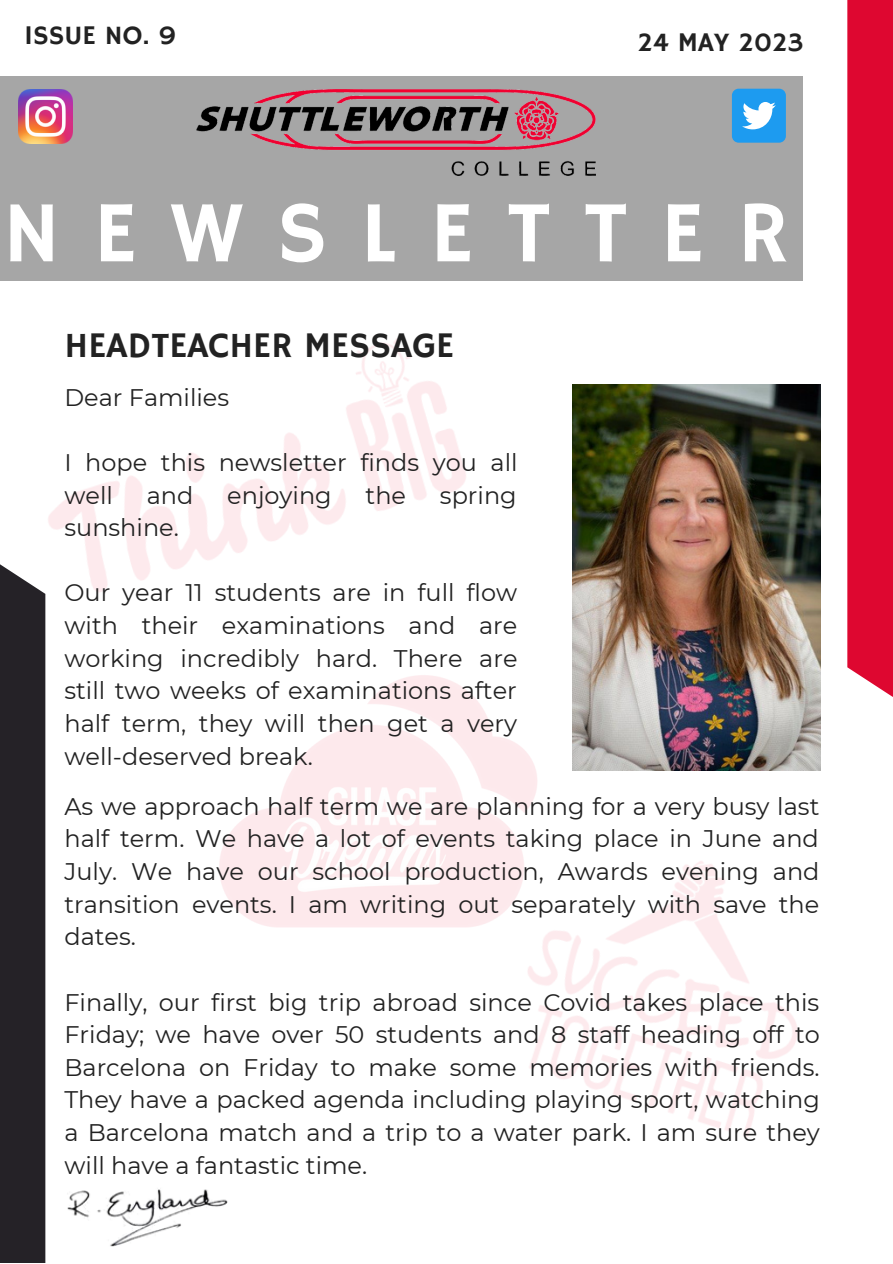
<style>
.page{position:relative;width:893px;height:1264px;background:#fff}
.page>*{position:absolute;margin:0;border:0;box-sizing:border-box;transform-origin:0 0}
.t1{font:87.45px "Hammersmith One";letter-spacing:.38em;color:#fff}
.t2{font:36px "Hammersmith One";color:#222}
.t3{font:26.85px "Hammersmith One";color:#222}
.t4{font:24px/32.5px "Montserrat";color:#222;text-align:justify}
</style>
<div class="page">
<img style="left:529px;top:737px;width:292px;height:400px">
<img style="left:45px;top:742px;width:676px;height:266px">
<img style="left:0;top:280px;width:641px;height:462px">
<img style="left:573px;top:384px;width:247px;height:386px">
<div style="left:0;top:76px;width:803px;height:204px;background:#a6a6a6"></div>
<div style="left:0;top:564px;width:45px;height:698px;background:#252227"></div>
<div style="left:847px;top:0;width:45px;height:697px;background:#de0730"></div>
<img style="left:196px;top:89px;width:399px;height:87px">
<img style="left:67px;top:1189px;width:161px;height:58px">
<div style="left:731px;top:89px;width:54px;height:54px;background:#1d9bf0;border-radius:7px"></div>
<svg style="left:742px;top:102px;width:33px;height:27px"></svg>
<img style="left:18px;top:89px;width:54px;height:54px">
<p class="t3" style="left:24px;top:20px;width:154px">ISSUE NO. 9</p>
<p class="t3" style="left:637px;top:27px;width:167px">24 MAY 2023</p>
<p class="t1" style="left:2px;top:182px;width:787px">NEWSLETTER</p>
<p class="t2" style="left:64px;top:324px;width:391px">HEADTEACHER MESSAGE</p>
<p class="t4" style="left:64px;top:381px;width:166px">Dear Families</p>
<p class="t4" style="left:64px;top:446px;width:454px">I hope this newsletter finds you all well</p>
<p class="t4" style="left:147px;top:478px;width:48px">and</p>
<p class="t4" style="left:227px;top:478px;width:106px">enjoying</p>
<p class="t4" style="left:365px;top:478px;width:42px">the</p>
<p class="t4" style="left:440px;top:478px;width:78px">spring</p>
<p class="t4" style="left:64px;top:511px;width:116px">sunshine.</p>
<p class="t4" style="left:64px;top:576px;width:454px">Our year 11 students are in full flow with their examinations and are working incredibly hard. There are still two weeks of examinations after half term, they will then get a very well-deserved break.</p>
<p class="t4" style="left:64px;top:790px;width:756px">As we approach half term we are planning for a very busy last half term. We have a lot of events taking place in June and July. We have our school production, Awards evening and transition events. I am writing out separately with save the dates.</p>
<p class="t4" style="left:64px;top:985px;width:756px">Finally, our first big trip abroad since Covid takes place this Friday; we have over 50 students and 8 staff heading off to Barcelona on Friday to make some memories with friends.<br>They have a packed agenda including playing sport, watching a Barcelona match and a trip to a water park. I am sure they will have a fantastic time.</p>
</div>
